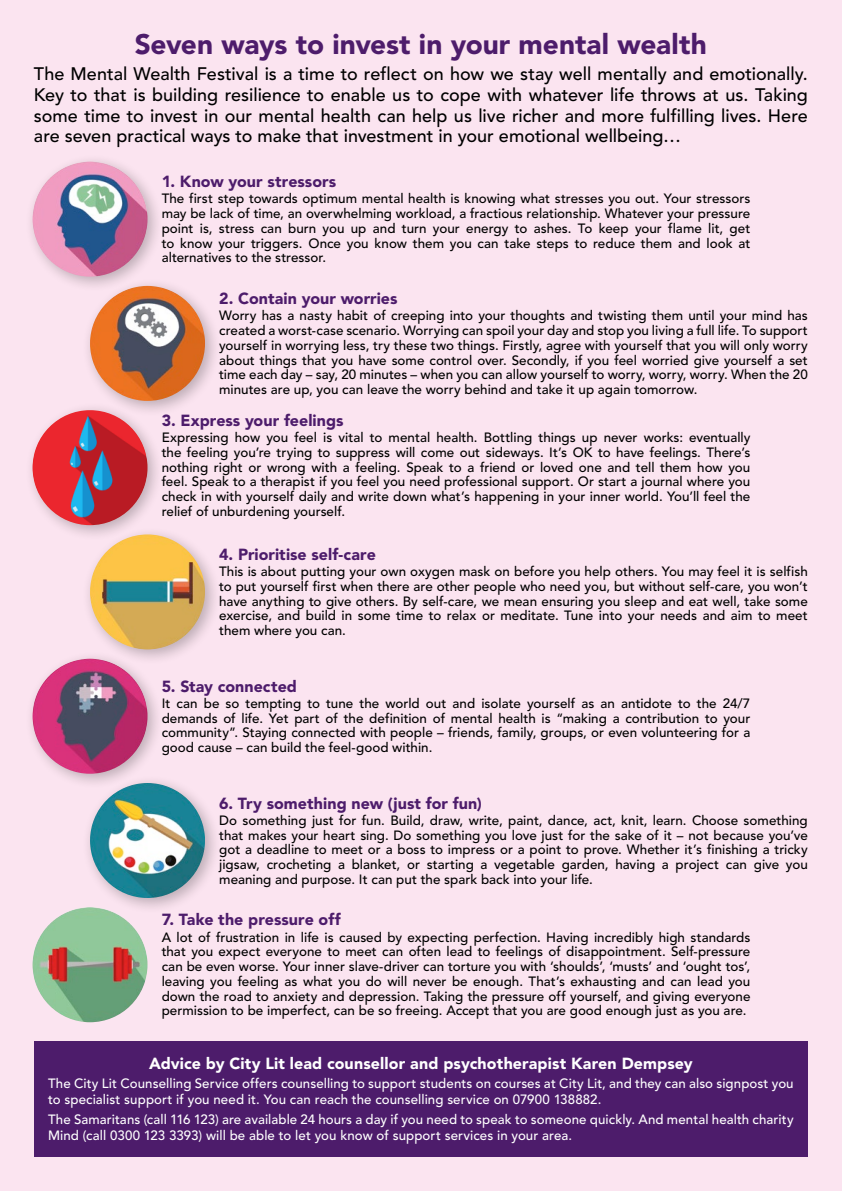
<style>
.page{position:relative;width:842px;height:1191px;background:#fbe4f0}
.page>*{position:absolute;margin:0;border:0;box-sizing:border-box;transform-origin:0 0}
.t1{font:900 28px "Avenir";color:#4d1c6b}
.t2{font:500 18px/20.7px "Avenir";color:#000;text-align:justify}
.t3{font:900 16px "Avenir";letter-spacing:.005em;color:#4d1c6b}
.t4{font:900 16px "Avenir";letter-spacing:.01em;color:#fff}
.t5{font:500 13.4px/14.7px "Avenir";color:#000;text-align:justify}
.t6{font:500 13.4px/16.1px "Avenir";letter-spacing:.005em;color:#fff}
</style>
<div class="page">
<div style="left:82px;top:526px;width:139px;height:140px;background:#000;opacity:.25"></div>
<img style="left:90px;top:534px;width:115px;height:115px;border-radius:57px">
<div style="left:82px;top:277px;width:139px;height:140px;background:#000;opacity:.25"></div>
<img style="left:90px;top:286px;width:115px;height:115px;border-radius:57px">
<div style="left:24px;top:650px;width:140px;height:140px;background:#000;opacity:.25"></div>
<img style="left:33px;top:658px;width:114px;height:115px;border-radius:57px">
<div style="left:24px;top:153px;width:140px;height:140px;background:#000;opacity:.25"></div>
<img style="left:33px;top:162px;width:114px;height:115px;border-radius:57px">
<div style="left:82px;top:774px;width:139px;height:140px;background:#000;opacity:.25"></div>
<img style="left:90px;top:783px;width:115px;height:115px;border-radius:57px">
<div style="left:24px;top:402px;width:140px;height:139px;background:#000;opacity:.25"></div>
<img style="left:33px;top:410px;width:114px;height:115px;border-radius:57px">
<img style="left:33px;top:907px;width:114px;height:115px;border-radius:57px">
<div style="left:34px;top:1041px;width:774px;height:116px;background:#4d1c6b"></div>
<h1 class="t1" style="left:135px;top:27px;width:574px">Seven ways to invest in your mental wealth</h1>
<p class="t2" style="left:34px;top:64px;width:775px">The Mental Wealth Festival is a time to reflect on how we stay well mentally and emotionally.<br>Key to that is building resilience to enable us to cope with whatever life throws at us. Taking some time to invest in our mental health can help us live richer and more fulfilling lives. Here are seven practical ways to make that investment in your emotional wellbeing…</p>
<p class="t3" style="left:162px;top:172px;width:176px">1. Know your stressors</p>
<p class="t5" style="left:162px;top:192px;width:590px">The first step towards optimum mental health is knowing what stresses you out. Your stressors may be lack of time, an overwhelming workload, a fractious relationship. Whatever your pressure point is, stress can burn you up and turn your energy to ashes. To keep your flame lit, get to know your triggers. Once you know them you can take steps to reduce them and look at alternatives to the stressor.</p>
<p class="t3" style="left:219px;top:289px;width:180px">2. Contain your worries</p>
<p class="t5" style="left:219px;top:309px;width:590px">Worry has a nasty habit of creeping into your thoughts and twisting them until your mind has created a worst-case scenario. Worrying can spoil your day and stop you living a full life. To support yourself in worrying less, try these two things. Firstly, agree with yourself that you will only worry about things that you have some control over. Secondly, if you feel worried give yourself a set time each day – say, 20 minutes – when you can allow yourself to worry, worry, worry. When the 20 minutes are up, you can leave the worry behind and take it up again tomorrow.</p>
<p class="t3" style="left:162px;top:411px;width:183px">3. Express your feelings</p>
<p class="t5" style="left:162px;top:430px;width:590px">Expressing how you feel is vital to mental health. Bottling things up never works: eventually the feeling you’re trying to suppress will come out sideways. It’s OK to have feelings. There’s nothing right or wrong with a feeling. Speak to a friend or loved one and tell them how you feel. Speak to a therapist if you feel you need professional support. Or start a journal where you check in with yourself daily and write down what’s happening in your inner world. You’ll feel the relief of unburdening yourself.</p>
<p class="t3" style="left:219px;top:545px;width:158px">4. Prioritise self-care</p>
<p class="t5" style="left:219px;top:564px;width:590px">This is about putting your own oxygen mask on before you help others. You may feel it is selfish to put yourself first when there are other people who need you, but without self-care, you won’t have anything to give others. By self-care, we mean ensuring you sleep and eat well, take some exercise, and build in some time to relax or meditate. Tune into your needs and aim to meet them where you can.</p>
<p class="t3" style="left:162px;top:676px;width:137px">5. Stay connected</p>
<p class="t5" style="left:162px;top:696px;width:590px">It can be so tempting to tune the world out and isolate yourself as an antidote to the 24/7 demands of life. Yet part of the definition of mental health is “making a contribution to your community”. Staying connected with people – friends, family, groups, or even volunteering for a good cause – can build the feel-good within.</p>
<p class="t3" style="left:219px;top:793px;width:264px">6. Try something new (just for fun)</p>
<p class="t5" style="left:219px;top:813px;width:590px">Do something just for fun. Build, draw, write, paint, dance, act, knit, learn. Choose something that makes your heart sing. Do something you love just for the sake of it – not because you’ve got a deadline to meet or a boss to impress or a point to prove. Whether it’s finishing a tricky jigsaw, crocheting a blanket, or starting a vegetable garden, having a project can give you meaning and purpose. It can put the spark back into your life.</p>
<p class="t3" style="left:162px;top:910px;width:181px">7. Take the pressure off</p>
<p class="t5" style="left:162px;top:930px;width:590px">A lot of frustration in life is caused by expecting perfection. Having incredibly high standards that you expect everyone to meet can often lead to feelings of disappointment. Self-pressure can be even worse. Your inner slave-driver can torture you with ‘shoulds’, ‘musts’ and ‘ought tos’, leaving you feeling as what you do will never be enough. That’s exhausting and can lead you down the road to anxiety and depression. Taking the pressure off yourself, and giving everyone permission to be imperfect, can be so freeing. Accept that you are good enough just as you are.</p>
<p class="t4" style="left:149px;top:1054px;width:545px">Advice by City Lit lead counsellor and psychotherapist Karen Dempsey</p>
<p class="t6" style="left:48px;top:1075px;width:747px">The City Lit Counselling Service offers counselling to support students on courses at City Lit, and they can also signpost you to specialist support if you need it. You can reach the counselling service on 07900 138882.</p>
<p class="t6" style="left:48px;top:1111px;width:747px">The Samaritans (call 116 123) are available 24 hours a day if you need to speak to someone quickly. And mental health charity<br>Mind (call 0300 123 3393) will be able to let you know of support services in your area.</p>
</div>
